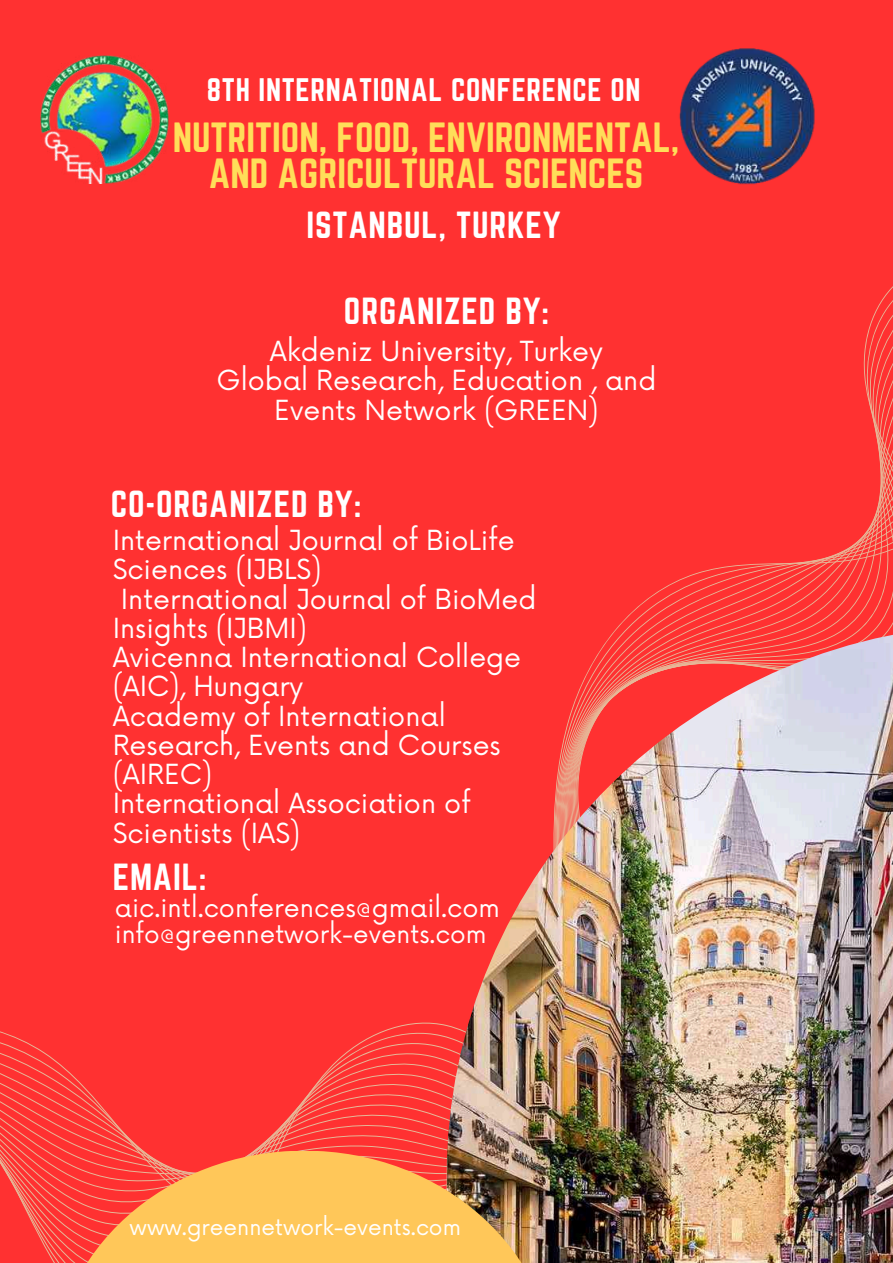
<style>
.page{position:relative;width:893px;height:1263px;background:#ff3131}
.page>*{position:absolute;margin:0;border:0;box-sizing:border-box;transform-origin:0 0}
.t1{font:36.9px/36.6px "Norwester";color:#ffde59;text-align:center}
.t2{font:33px "Norwester";letter-spacing:.025em;color:#fff}
.t3{font:28.5px "Norwester";letter-spacing:.025em;color:#fff}
.t4{font:27px/29.2px "Now";color:#fff;text-align:center}
.t5{font:25.5px "Now";color:#fff}
.t6{font:24.75px "Now";color:#fff}
.t7{font:21.75px "Now";color:#fff}
</style>
<div class="page">
<svg style="left:0;top:1022px;width:446px;height:240px"></svg>
<img style="left:40px;top:56px;width:128px;height:127px">
<img style="left:679px;top:48px;width:136px;height:106px">
<svg style="left:620px;top:328px;width:273px;height:296px"></svg>
<img style="left:446px;top:624px;width:447px;height:639px">
<svg style="left:53px;top:1150px;width:502px;height:113px;fill:#ffc759"></svg>
<p class="t3" style="left:207px;top:72px;width:435px">8TH INTERNATIONAL CONFERENCE ON</p>
<h1 class="t1" style="left:173px;top:119px;width:508px">NUTRITION, FOOD, ENVIRONMENTAL,<br>AND AGRICULTURAL SCIENCES</h1>
<p class="t2" style="left:306px;top:205px;width:256px">ISTANBUL, TURKEY</p>
<p class="t2" style="left:344px;top:291px;width:207px">ORGANIZED BY:</p>
<p class="t4" style="left:216px;top:338px;width:441px">Akdeniz University, Turkey<br>Global Research, Education , and<br>Events Network (GREEN)</p>
<p class="t2" style="left:111px;top:484px;width:252px">CO-ORGANIZED BY:</p>
<p class="t4" style="left:113px;top:527px;width:403px">International Journal of BioLife</p>
<p class="t4" style="left:113px;top:556px;width:210px">Sciences (IJBLS)</p>
<p class="t4" style="left:121px;top:585px;width:417px">International Journal of BioMed</p>
<p class="t4" style="left:113px;top:615px;width:196px">Insights (IJBMI)</p>
<p class="t4" style="left:113px;top:644px;width:410px">Avicenna International College</p>
<p class="t4" style="left:113px;top:673px;width:192px">(AIC), Hungary</p>
<p class="t4" style="left:113px;top:702px;width:334px">Academy of International</p>
<p class="t4" style="left:113px;top:732px;width:389px">Research, Events and Courses</p>
<p class="t4" style="left:113px;top:761px;width:101px">(AIREC)</p>
<p class="t4" style="left:113px;top:790px;width:359px">International Association of</p>
<p class="t4" style="left:113px;top:819px;width:189px">Scientists (IAS)</p>
<p class="t2" style="left:113px;top:856px;width:95px">EMAIL:</p>
<p class="t5" style="left:115px;top:893px;width:387px">aic.intl.conferences@gmail.com</p>
<p class="t6" style="left:115px;top:920px;width:373px">info@greennetwork-events.com</p>
<p class="t7" style="left:130px;top:1215px;width:333px">www.greennetwork-events.com</p>
</div>
